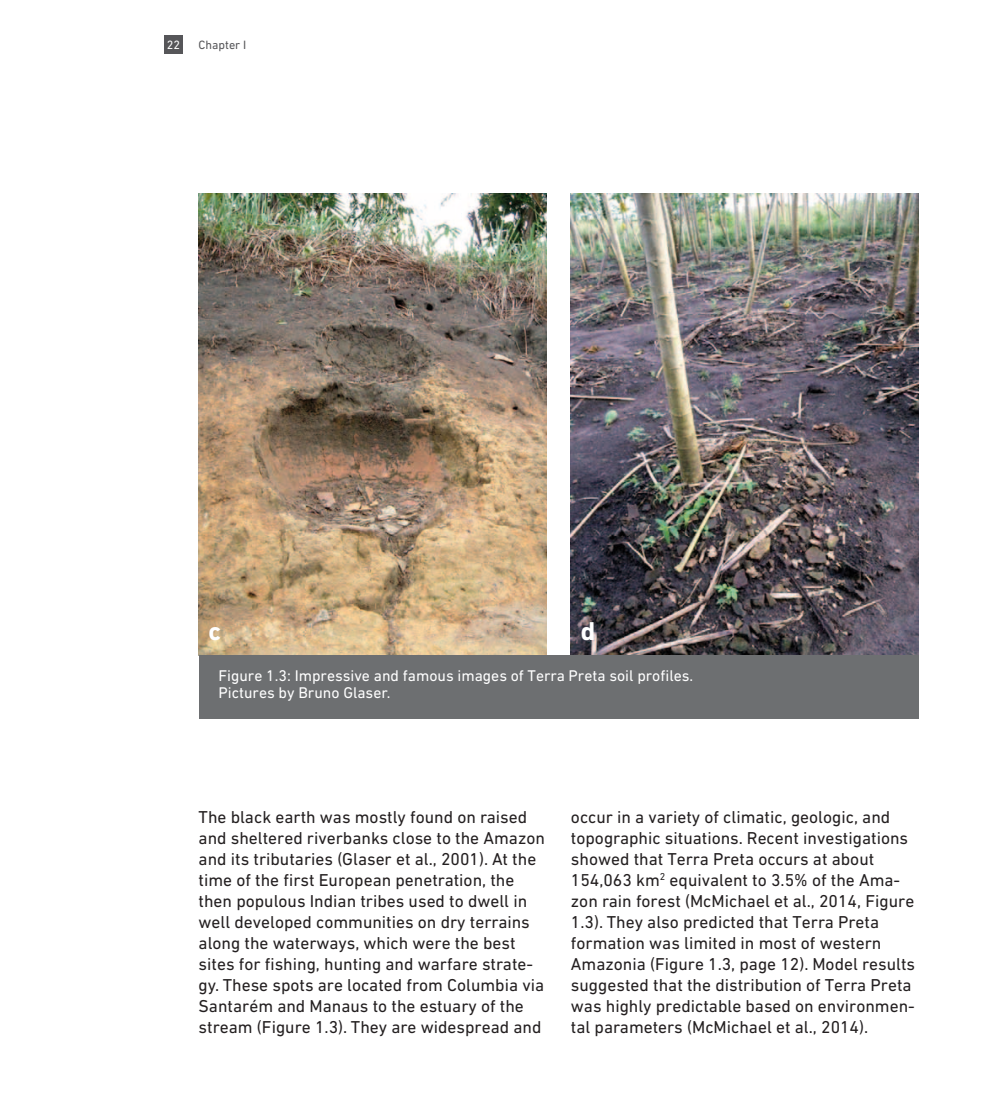
<style>
.page{position:relative;width:993px;height:1117px;background:#fff}
.page>*{position:absolute;margin:0;border:0;box-sizing:border-box;transform-origin:0 0}
.t1{font:700 26.25px "DIN Next W1 G";color:#fff}
.t2{font:17.5px/21px "DIN Next W1 G";color:#231f20}
.t3{font:15.75px/17.5px "DIN Next W1 G";color:#fff}
.t4{font:12.25px "DIN Next W1 G";color:#565659}
.t5{font:12.25px "DIN Next W1 G";color:#fff}
</style>
<div class="page">
<div style="left:164px;top:35px;width:19px;height:19px;background:#565659"></div>
<img style="left:570px;top:193px;width:348px;height:462px">
<img style="left:198px;top:193px;width:348px;height:462px">
<div style="left:198px;top:655px;width:720px;height:63px;background:#6d6f71"></div>
<p class="t5" style="left:167px;top:38px;width:15px">22</p>
<p class="t4" style="left:198px;top:38px;width:49px">Chapter I</p>
<h1 class="t1" style="left:208px;top:615px;width:14px">c</h1>
<h1 class="t1" style="left:580px;top:615px;width:16px">d</h1>
<p class="t3" style="left:218px;top:666px;width:476px">Figure 1.3: Impressive and famous images of Terra Preta soil profiles.<br>Pictures by Bruno Glaser.</p>
<p class="t2" style="left:198px;top:806px;width:348px">The black earth was mostly found on raised and sheltered riverbanks close to the Amazon and its tributaries (Glaser et al., 2001). At the time of the first European penetration, the then populous Indian tribes used to dwell in well developed communities on dry terrains along the waterways, which were the best sites for fishing, hunting and warfare strate&shy;gy. These spots are located from Columbia via Santarém and Manaus to the estuary of the stream (Figure 1.3). They are widespread and</p>
<p class="t2" style="left:570px;top:806px;width:345px">occur in a variety of climatic, geologic, and topographic situations. Recent investigations showed that Terra Preta occurs at about 154,063 km<sup>2</sup> equivalent to 3.5% of the Ama&shy;zon rain forest (McMichael et al., 2014, Figure 1.3). They also predicted that Terra Preta formation was limited in most of western Amazonia (Figure 1.3, page 12). Model results suggested that the distribution of Terra Preta was highly predictable based on environmen&shy;tal parameters (McMichael et al., 2014).</p>
</div>
